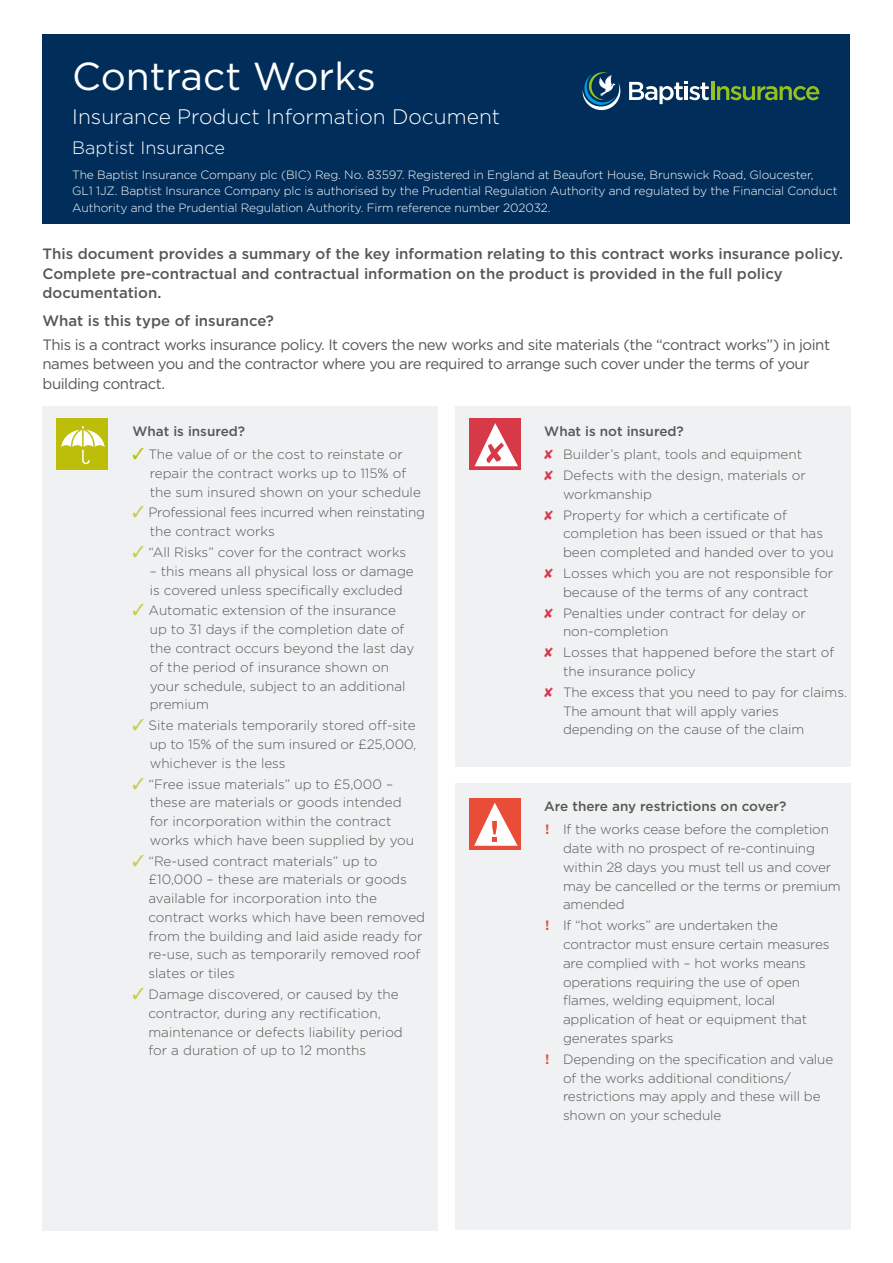
<style>
.page{position:relative;width:893px;height:1263px;background:#fff}
.page>*{position:absolute;margin:0;border:0;box-sizing:border-box;transform-origin:0 0}
.t1{font:39px "Gotham";color:#fff}
.t2{font:300 21px "Gotham";color:#fff}
.t3{font:300 18px "Gotham";color:#fff}
.t4{font:500 15px/19.5px "Gotham";color:#575756}
.t5{font:15px/19.5px "Gotham";letter-spacing:-.03em;color:#575756}
.t6{font:300 13.5px/18.8px "Gotham";color:#575756}
.t7{font:500 13.5px "Gotham";color:#575756}
.t8{font:300 12px/16.5px "Gotham";letter-spacing:-.01em;color:#fff}
.s1{color:#bcbe0a}
.s2{color:#cbc94e}
.s3{font-family:"Gotham HTF";font-weight:700;color:#e94d38}
</style>
<div class="page">
<div style="left:43px;top:406px;width:395px;height:825px;background:#eff1f2"></div>
<div style="left:455px;top:406px;width:395px;height:360px;background:#eff1f2"></div>
<div style="left:455px;top:783px;width:395px;height:447px;background:#eff1f2"></div>
<div style="left:43px;top:34px;width:807px;height:189px;background:#002d59"></div>
<svg style="left:582px;top:72px;width:39px;height:39px"></svg>
<svg style="left:629px;top:81px;width:80px;height:23px"></svg>
<hr style="left:711px;top:82px;width:3px;height:18px;background:#95c11f">
<svg style="left:717px;top:86px;width:102px;height:14px"></svg>
<div style="left:57px;top:419px;width:51px;height:51px;background:#bcbe0a"></div>
<svg style="left:61px;top:426px;width:44px;height:38px"></svg>
<div style="left:470px;top:419px;width:51px;height:51px;background:#d83948"></div>
<svg style="left:475px;top:423px;width:43px;height:43px"></svg>
<div style="left:470px;top:798px;width:51px;height:51px;background:#e94d38"></div>
<svg style="left:474px;top:803px;width:44px;height:43px"></svg>
<h1 class="t1" style="left:72px;top:55px;width:305px">Contract Works</h1>
<h3 class="t2" style="left:72px;top:105px;width:430px">Insurance Product Information Document</h3>
<h3 class="t3" style="left:72px;top:138px;width:154px">Baptist Insurance</h3>
<p class="t8" style="left:72px;top:166px;width:767px">The Baptist Insurance Company plc (BIC) Reg. No. 83597. Registered in England at Beaufort House, Brunswick Road, Gloucester,<br>GL1 1JZ. Baptist Insurance Company plc is authorised by the Prudential Regulation Authority and regulated by the Financial Conduct<br>Authority and the Prudential Regulation Authority. Firm reference number 202032.</p>
<p class="t4" style="left:43px;top:244px;width:802px">This document provides a summary of the key information relating to this contract works insurance policy.<br>Complete pre-contractual and contractual information on the product is provided in the full policy documentation.</p>
<p class="t4" style="left:43px;top:311px;width:233px">What is this type of insurance?</p>
<p class="t5" style="left:43px;top:335px;width:789px">This is a contract works insurance policy. It covers the new works and site materials (the “contract works”) in joint names between you and the contractor where you are required to arrange such cover under the terms of your</p>
<p class="t5" style="left:43px;top:374px;width:124px">building contract.</p>
<p class="t7" style="left:133px;top:424px;width:114px">What is insured?</p>
<p class="t6" style="left:133px;top:445px;width:275px;text-align:right"><span class="s1">✓</span> The value of or the cost to reinstate or repair the contract works up to 115% of</p>
<p class="t6" style="left:150px;top:482px;width:273px">the sum insured shown on your schedule</p>
<p class="t6" style="left:150px;top:503px;width:277px;text-indent:-17px"><span class="s2">✓</span> Professional fees incurred when reinstating the contract works</p>
<p class="t6" style="left:133px;top:543px;width:275px"><span class="s2">✓</span> “All Risks” cover for the contract works</p>
<p class="t6" style="left:150px;top:561px;width:266px">– this means all physical loss or damage is covered unless specifcally excluded</p>
<p class="t6" style="left:150px;top:601px;width:266px;text-indent:-17px"><span class="s2">✓</span> Automatic extension of the insurance up to 31 days if the completion date of the contract occurs beyond the last day of the period of insurance shown on your schedule, subject to an additional premium</p>
<p class="t6" style="left:150px;top:716px;width:268px;text-align:justify;text-indent:-17px"><span class="s2">✓</span> Site materials temporarily stored off-site up to 15% of the sum insured or £25,000, whichever is the less</p>
<p class="t6" style="left:150px;top:774px;width:266px;text-indent:-17px"><span class="s2">✓</span> “Free issue materials” up to £5,000 – these are materials or goods intended for incorporation within the contract works which have been supplied by you</p>
<p class="t6" style="left:148px;top:851px;width:278px;text-indent:-16px"><span class="s2">✓</span> “Re-used contract materials” up to £10,000 – these are materials or goods available for incorporation into the contract works which have been removed from the building and laid aside ready for re-use, such as temporarily removed roof slates or tiles</p>
<p class="t6" style="left:148px;top:985px;width:256px;text-indent:-16px"><span class="s2">✓</span> Damage discovered, or caused by the contractor, during any rectifcation, maintenance or defects liability period for a duration of up to 12 months</p>
<p class="t7" style="left:544px;top:424px;width:141px">What is not insured?</p>
<p class="t6" style="left:563px;top:445px;width:241px">Builder’s plant, tools and equipment</p>
<p class="t6" style="left:563px;top:466px;width:244px">Defects with the design, materials or workmanship</p>
<p class="t6" style="left:563px;top:505px;width:272px">Property for which a certifcate of completion has been issued or that has been completed and handed over to you</p>
<p class="t6" style="left:563px;top:564px;width:272px">Losses which you are not responsible for because of the terms of any contract</p>
<p class="t6" style="left:563px;top:603px;width:244px">Penalties under contract for delay or non-completion</p>
<p class="t6" style="left:563px;top:643px;width:273px">Losses that happened before the start of the insurance policy</p>
<p class="t6" style="left:563px;top:682px;width:286px">The excess that you need to pay for claims.<br>The amount that will apply varies depending on the cause of the claim</p>
<p class="t7" style="left:544px;top:799px;width:244px">Are there any restrictions on cover?</p>
<p class="t6" style="left:563px;top:820px;width:279px;text-indent:-18px"><span class="s3">!</span> If the works cease before the completion date with no prospect of re-continuing within 28 days you must tell us and cover may be cancelled or the terms or premium amended</p>
<p class="t6" style="left:563px;top:916px;width:268px;text-indent:-18px"><span class="s3">!</span> If “hot works” are undertaken the contractor must ensure certain measures are complied with – hot works means operations requiring the use of open fames, welding equipment, local application of heat or equipment that generates sparks</p>
<p class="t6" style="left:563px;top:1049px;width:272px;text-indent:-18px"><span class="s3">!</span> Depending on the specifcation and value of the works additional conditions/ restrictions may apply and these will be shown on your schedule</p>
</div>
